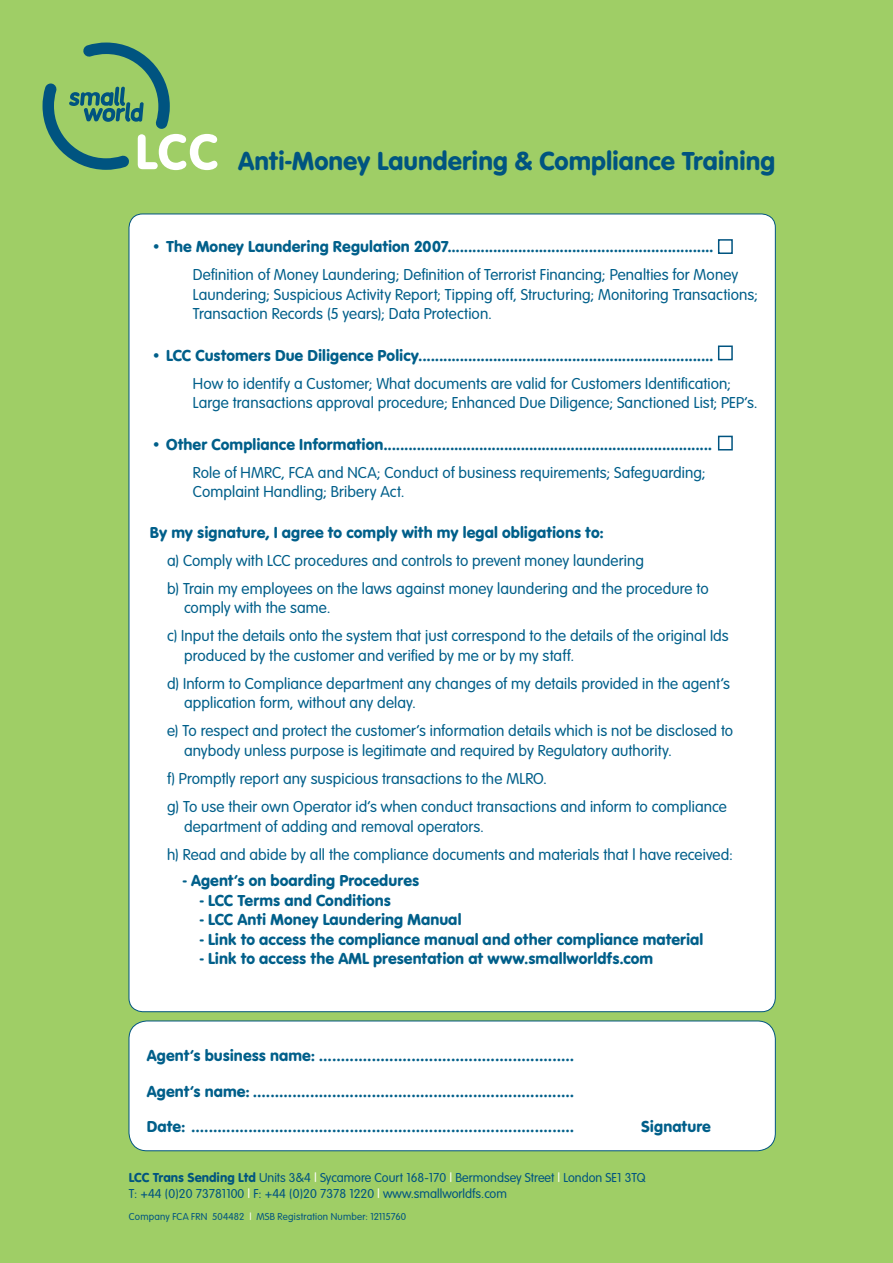
<style>
.page{position:relative;width:893px;height:1263px;background:#9fce66}
.page>*{position:absolute;margin:0;border:0;box-sizing:border-box;transform-origin:0 0}
.Main_Body_Text{font:27px "VAG Rundschrift D";color:#005480}
.Main_Body_Text-2{font:300 16.5px/19.5px "VAG Rundschrift D";letter-spacing:.005em;color:#005f8a}
.Main_Body_Text-3{font:16.5px "VAG Rundschrift D";color:#005f8a}
.t1{font:300 13.5px/16.5px "VAG Rundschrift D";color:#005480}
.t2{font:300 10.5px "VAG Rundschrift D";letter-spacing:.02em;color:#005480}
.s1{font-weight:400}
.s2{color:#fff}
</style>
<div class="page">
<svg style="left:43px;top:43px;width:174px;height:127px"></svg>
<div style="left:129px;top:1021px;width:646px;height:130px;background:#fff;border-radius:18px"></div>
<div style="left:129px;top:1020px;width:647px;height:131px;border:1px solid #005480;border-radius:18px"></div>
<div style="left:129px;top:214px;width:646px;height:798px;background:#fff;border-radius:14px"></div>
<div style="left:718px;top:239px;width:15px;height:15px;border:2px solid #005480"></div>
<div style="left:718px;top:345px;width:15px;height:15px;border:2px solid #005480"></div>
<div style="left:718px;top:436px;width:15px;height:14px;border:2px solid #005480"></div>
<p class="Main_Body_Text" style="left:238px;top:145px;width:539px">Anti-Money Laundering &amp; Compliance Training</p>
<p class="Main_Body_Text-3" style="left:151px;top:237px;width:564px">• The Money Laundering Regulation 2007................................................................</p>
<p class="Main_Body_Text-2" style="left:193px;top:265px;width:566px">Definition of Money Laundering; Definition of Terrorist Financing; Penalties for Money<br>Laundering; Suspicious Activity Report; Tipping off, Structuring; Monitoring Transactions;<br>Transaction Records (5 years); Data Protection.</p>
<p class="Main_Body_Text-3" style="left:151px;top:345px;width:564px">• LCC Customers Due Diligence Policy.......................................................................</p>
<p class="Main_Body_Text-2" style="left:193px;top:374px;width:566px">How to identify a Customer; What documents are valid for Customers Identification;<br>Large transactions approval procedure; Enhanced Due Diligence; Sanctioned List; PEP’s.</p>
<p class="Main_Body_Text-3" style="left:151px;top:434px;width:563px">• Other Compliance Information...............................................................................</p>
<p class="Main_Body_Text-2" style="left:193px;top:463px;width:514px">Role of HMRC, FCA and NCA; Conduct of business requirements; Safeguarding;<br>Complaint Handling; Bribery Act.</p>
<p class="Main_Body_Text-3" style="left:150px;top:523px;width:455px">By my signature, I agree to comply with my legal obligations to:</p>
<p class="Main_Body_Text-2" style="left:167px;top:551px;width:479px">a) Comply with LCC procedures and controls to prevent money laundering</p>
<p class="Main_Body_Text-2" style="left:184px;top:579px;width:526px;text-indent:-17px">b) Train my employees on the laws against money laundering and the procedure to comply with the same.</p>
<p class="Main_Body_Text-2" style="left:184px;top:626px;width:546px;text-indent:-17px">c) Input the details onto the system that just correspond to the details of the original Ids produced by the customer and verified by me or by my staff.</p>
<p class="Main_Body_Text-2" style="left:184px;top:674px;width:547px;text-indent:-17px">d) Inform to Compliance department any changes of my details provided in the agent’s application form, without any delay.</p>
<p class="Main_Body_Text-2" style="left:184px;top:721px;width:551px;text-indent:-17px">e) To respect and protect the customer’s information details which is not be disclosed to anybody unless purpose is legitimate and required by Regulatory authority.</p>
<p class="Main_Body_Text-2" style="left:167px;top:769px;width:382px">f) Promptly report any suspicious transactions to the MLRO.</p>
<p class="Main_Body_Text-2" style="left:184px;top:797px;width:544px;text-indent:-17px">g) To use their own Operator id’s when conduct transactions and inform to compliance department of adding and removal operators.</p>
<p class="Main_Body_Text-2" style="left:167px;top:845px;width:567px">h) Read and abide by all the compliance documents and materials that l have received:</p>
<p class="Main_Body_Text-3" style="left:183px;top:871px;width:238px">- Agent’s on boarding Procedures</p>
<p class="Main_Body_Text-3" style="left:200px;top:890px;width:193px">- LCC Terms and Conditions</p>
<p class="Main_Body_Text-3" style="left:200px;top:910px;width:263px">- LCC Anti Money Laundering Manual</p>
<p class="Main_Body_Text-3" style="left:200px;top:929px;width:505px">- Link to access the compliance manual and other compliance material</p>
<p class="Main_Body_Text-3" style="left:200px;top:949px;width:455px">- Link to access the AML presentation at www.smallworldfs.com</p>
<p class="Main_Body_Text-3" style="left:147px;top:1046px;width:429px">Agent’s business name: ..........................................................</p>
<p class="Main_Body_Text-3" style="left:147px;top:1081px;width:429px">Agent’s name: .........................................................................</p>
<p class="Main_Body_Text-3" style="left:147px;top:1117px;width:429px">Date: .......................................................................................</p>
<p class="Main_Body_Text-3" style="left:641px;top:1117px;width:71px">Signature</p>
<p class="t1" style="left:129px;top:1169px;width:518px"><span class="s1">LCC Trans Sending Ltd</span> Units 3&amp;4 <span class="s2">|</span> Sycamore Court 168-170 <span class="s2">|</span> Bermondsey Street <span class="s2">|</span> London SE1 3TQ<br>T: +44 (0)20 73781100 <span class="s2">|</span> F: +44 (0)20 7378 1220 <span class="s2">|</span> www.smallworldfs.com</p>
<p class="t2" style="left:129px;top:1211px;width:278px">Company FCA FRN 504482 <span class="s2">|</span> MSB Registration Number: 12115760</p>
</div>
